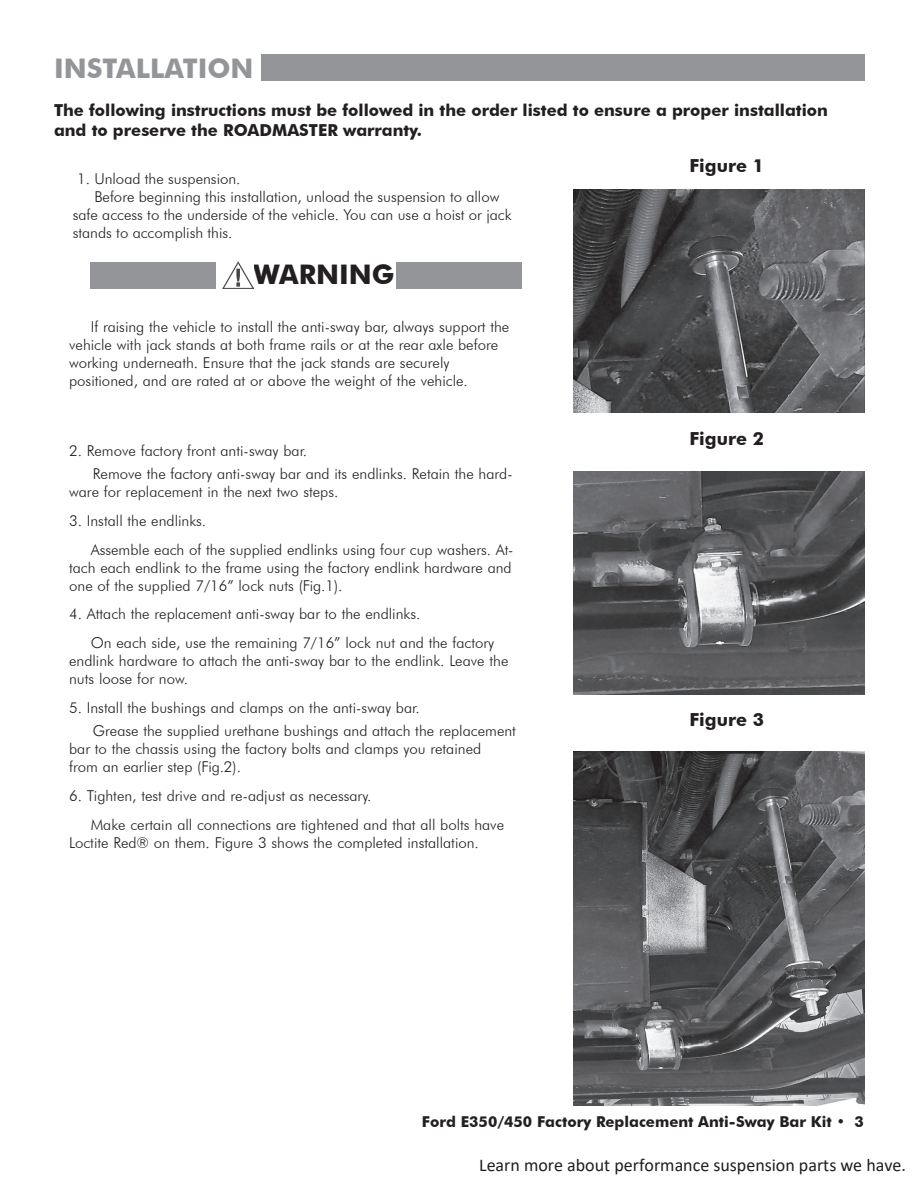
<style>
.page{position:relative;width:918px;height:1188px;background:#fff}
.page>*{position:absolute;margin:0;border:0;box-sizing:border-box;transform-origin:0 0}
.t1{font:700 27px "Futura BT";color:#939598}
.t2{font:700 27px "Futura BT";color:#231f20}
.t3{font:18px "Calibri";color:#221e1f}
.t4{font:700 18px "Futura BT";color:#231f20}
.t5{font:700 16.5px/19.8px "Futura BT";color:#231f20}
.t6{font:300 15px/18px "Futura BT";color:#231f20}
.t7{font:700 15px "Futura BT";color:#231f20}
</style>
<div class="page">
<div style="left:261px;top:54px;width:603px;height:27px;background:#939598"></div>
<div style="left:90px;top:262px;width:126px;height:28px;background:#939598"></div>
<img style="left:222px;top:261px;width:32px;height:27px">
<div style="left:396px;top:262px;width:126px;height:28px;background:#939598"></div>
<img style="left:574px;top:189px;width:290px;height:223px">
<img style="left:574px;top:471px;width:290px;height:224px">
<img style="left:574px;top:752px;width:290px;height:353px">
<h1 class="t1" style="left:54px;top:52px;width:201px">INSTALLATION</h1>
<p class="t5" style="left:54px;top:100px;width:775px">The following instructions must be followed in the order listed to ensure a proper installation and to preserve the ROADMASTER warranty.</p>
<p class="t6" style="left:77px;top:170px;width:165px">1. Unload the suspension.</p>
<p class="t6" style="left:94px;top:188px;width:407px">Before beginning this installation, unload the suspension to allow</p>
<p class="t6" style="left:73px;top:206px;width:440px">safe access to the underside of the vehicle. You can use a hoist or jack</p>
<p class="t6" style="left:73px;top:224px;width:161px">stands to accomplish this.</p>
<h1 class="t2" style="left:254px;top:258px;width:142px">WARNING</h1>
<p class="t6" style="left:69px;top:317px;width:442px;text-indent:22px">If raising the vehicle to install the anti-sway bar, always support the vehicle with jack stands at both frame rails or at the rear axle before working underneath. Ensure that the jack stands are securely positioned, and are rated at or above the weight of the vehicle.</p>
<p class="t6" style="left:93px;top:439px;width:421px;line-height:23.4px;text-indent:-24px">2. Remove factory front anti-sway bar.<br>Remove the factory anti-sway bar and its endlinks. Retain the hard-</p>
<p class="t6" style="left:69px;top:483px;width:271px">ware for replacement in the next two steps.</p>
<p class="t6" style="left:91px;top:506px;width:424px;line-height:28.7px;text-indent:-22px">3. Install the endlinks.<br>Assemble each of the supplied endlinks using four cup washers. At-</p>
<p class="t6" style="left:69px;top:558px;width:444px">tach each endlink to the frame using the factory endlink hardware and one of the supplied 7/16” lock nuts (Fig.1).</p>
<p class="t6" style="left:91px;top:599px;width:405px;line-height:28.8px;text-indent:-22px">4. Attach the replacement anti-sway bar to the endlinks.<br>On each side, use the remaining 7/16” lock nut and the factory</p>
<p class="t6" style="left:69px;top:652px;width:441px">endlink hardware to attach the anti-sway bar to the endlink. Leave the nuts loose for now.</p>
<p class="t6" style="left:93px;top:696px;width:425px;line-height:23.4px;text-indent:-24px">5. Install the bushings and clamps on the anti-sway bar.<br>Grease the supplied urethane bushings and attach the replacement</p>
<p class="t6" style="left:69px;top:740px;width:414px">bar to the chassis using the factory bolts and clamps you retained from an earlier step (Fig.2).</p>
<p class="t6" style="left:91px;top:781px;width:415px;line-height:28.8px;text-indent:-22px">6. Tighten, test drive and re-adjust as necessary.<br>Make certain all connections are tightened and that all bolts have</p>
<p class="t6" style="left:69px;top:833px;width:411px">Loctite Red® on them. Figure 3 shows the completed installation.</p>
<p class="t4" style="left:689px;top:155px;width:76px">Figure 1</p>
<p class="t4" style="left:689px;top:428px;width:76px">Figure 2</p>
<p class="t4" style="left:689px;top:708px;width:76px">Figure 3</p>
<p class="t7" style="left:422px;top:1113px;width:444px">Ford E350/450 Factory Replacement Anti-Sway Bar Kit • 3</p>
<p class="t3" style="left:479px;top:1153px;width:428px">Learn more about performance suspension parts we have.</p>
</div>
